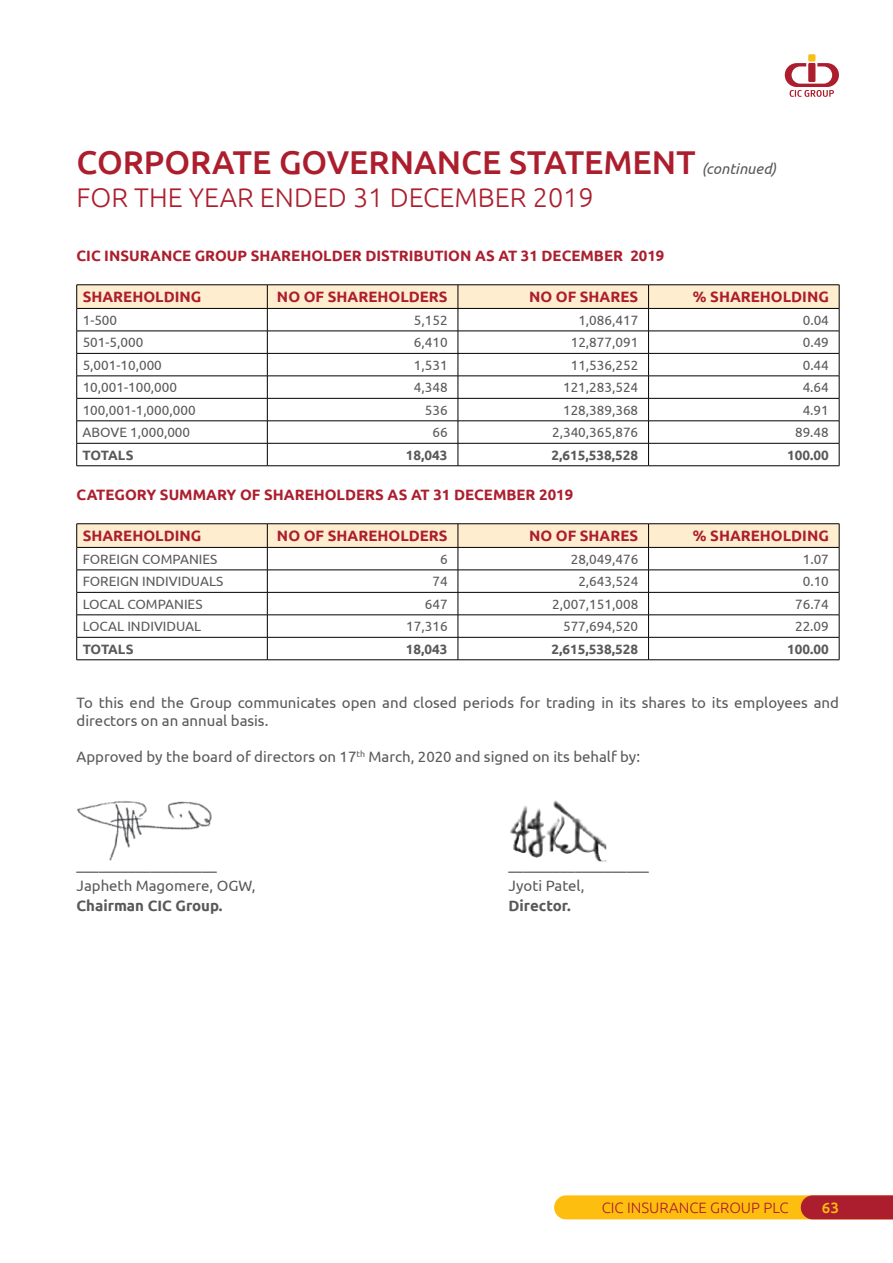
<style>
.page{position:relative;width:893px;height:1263px;background:#fff}
.page>*{position:absolute;margin:0;border:0;box-sizing:border-box;transform-origin:0 0}
.t1{font:500 33px "Ubuntu";color:#ac1e2d}
.t2{font:300 27px "Ubuntu";color:#ac1e2d}
.t3{font:15px/18px "Ubuntu";color:#58595b}
.t4{font:700 15px "Ubuntu";color:#ac1e2d}
.t5{font:700 15px "Ubuntu";color:#58595b}
.t6{font:300 15px "Ubuntu";color:#ac1e2d}
.t7{font:500 15px "Ubuntu";color:#febe10}
.t8{font:13.5px "Ubuntu";color:#58595b}
.t9{font:700 13.5px "Ubuntu";color:#58595b}
.s1{font-weight:400;font-style:italic;font-size:15px;color:#58595b}
</style>
<div class="page">
<svg style="left:554px;top:1195px;width:339px;height:24px;background:#e8951c"></svg>
<div style="left:808px;top:54px;width:7px;height:7px;background:#f8be15"></div>
<svg style="left:785px;top:63px;width:54px;height:34px"></svg>
<hr style="left:77px;top:284px;width:190px;height:1px;background:#000">
<hr style="left:267px;top:284px;width:191px;height:1px;background:#000">
<hr style="left:458px;top:284px;width:191px;height:1px;background:#000">
<hr style="left:649px;top:284px;width:190px;height:1px;background:#000">
<svg style="left:76px;top:285px;width:764px;height:181px"></svg>
<hr style="left:77px;top:465px;width:190px;height:1px;background:#000">
<hr style="left:267px;top:465px;width:191px;height:1px;background:#000">
<hr style="left:458px;top:465px;width:191px;height:1px;background:#000">
<hr style="left:649px;top:465px;width:190px;height:1px;background:#000">
<hr style="left:77px;top:523px;width:190px;height:1px;background:#000">
<hr style="left:267px;top:523px;width:191px;height:1px;background:#000">
<hr style="left:458px;top:523px;width:191px;height:1px;background:#000">
<hr style="left:649px;top:523px;width:190px;height:1px;background:#000">
<svg style="left:76px;top:524px;width:764px;height:136px"></svg>
<hr style="left:77px;top:659px;width:190px;height:1px;background:#000">
<hr style="left:267px;top:659px;width:191px;height:1px;background:#000">
<hr style="left:458px;top:659px;width:191px;height:1px;background:#000">
<hr style="left:649px;top:659px;width:190px;height:1px;background:#000">
<img style="left:77px;top:801px;width:135px;height:60px">
<img style="left:553px;top:800px;width:21px;height:49px">
<h1 class="t1" style="left:77px;top:142px;width:701px">CORPORATE GOVERNANCE STATEMENT <span class="s1">(continued)</span></h1>
<h2 class="t2" style="left:77px;top:181px;width:519px">FOR THE YEAR ENDED 31 DECEMBER 2019</h2>
<p class="t4" style="left:77px;top:246px;width:589px">CIC INSURANCE GROUP SHAREHOLDER DISTRIBUTION AS AT 31 DECEMBER 2019</p>
<p class="t4" style="left:83px;top:288px;width:120px">SHAREHOLDING</p>
<p class="t4" style="left:277px;top:288px;width:172px">NO OF SHAREHOLDERS</p>
<p class="t4" style="left:529px;top:288px;width:111px">NO OF SHARES</p>
<p class="t4" style="left:693px;top:288px;width:137px">% SHAREHOLDING</p>
<p class="t8" style="left:83px;top:312px;width:36px">1-500</p>
<p class="t8" style="left:414px;top:312px;width:35px">5,152</p>
<p class="t8" style="left:578px;top:312px;width:61px">1,086,417</p>
<p class="t8" style="left:803px;top:312px;width:28px">0.04</p>
<p class="t8" style="left:83px;top:334px;width:62px">501-5,000</p>
<p class="t8" style="left:414px;top:334px;width:35px">6,410</p>
<p class="t8" style="left:571px;top:334px;width:69px">12,877,091</p>
<p class="t8" style="left:803px;top:334px;width:28px">0.49</p>
<p class="t8" style="left:83px;top:357px;width:81px">5,001-10,000</p>
<p class="t8" style="left:414px;top:357px;width:35px">1,531</p>
<p class="t8" style="left:571px;top:357px;width:69px">11,536,252</p>
<p class="t8" style="left:803px;top:357px;width:28px">0.44</p>
<p class="t8" style="left:83px;top:379px;width:96px">10,001-100,000</p>
<p class="t8" style="left:414px;top:379px;width:35px">4,348</p>
<p class="t8" style="left:563px;top:379px;width:77px">121,283,524</p>
<p class="t8" style="left:803px;top:379px;width:28px">4.64</p>
<p class="t8" style="left:83px;top:402px;width:114px">100,001-1,000,000</p>
<p class="t8" style="left:425px;top:402px;width:24px">536</p>
<p class="t8" style="left:563px;top:402px;width:77px">128,389,368</p>
<p class="t8" style="left:803px;top:402px;width:28px">4.91</p>
<p class="t8" style="left:83px;top:424px;width:109px">ABOVE 1,000,000</p>
<p class="t8" style="left:432px;top:424px;width:17px">66</p>
<p class="t8" style="left:552px;top:424px;width:88px">2,340,365,876</p>
<p class="t8" style="left:795px;top:424px;width:35px">89.48</p>
<p class="t9" style="left:83px;top:447px;width:52px">TOTALS</p>
<p class="t9" style="left:406px;top:447px;width:43px">18,043</p>
<p class="t9" style="left:552px;top:447px;width:88px">2,615,538,528</p>
<p class="t9" style="left:787px;top:447px;width:43px">100.00</p>
<p class="t4" style="left:77px;top:485px;width:498px">CATEGORY SUMMARY OF SHAREHOLDERS AS AT 31 DECEMBER 2019</p>
<p class="t4" style="left:83px;top:527px;width:120px">SHAREHOLDING</p>
<p class="t4" style="left:277px;top:527px;width:172px">NO OF SHAREHOLDERS</p>
<p class="t4" style="left:529px;top:527px;width:111px">NO OF SHARES</p>
<p class="t4" style="left:693px;top:527px;width:137px">% SHAREHOLDING</p>
<p class="t8" style="left:83px;top:551px;width:136px">FOREIGN COMPANIES</p>
<p class="t8" style="left:440px;top:551px;width:9px">6</p>
<p class="t8" style="left:571px;top:551px;width:69px">28,049,476</p>
<p class="t8" style="left:803px;top:551px;width:28px">1.07</p>
<p class="t8" style="left:83px;top:573px;width:142px">FOREIGN INDIVIDUALS</p>
<p class="t8" style="left:432px;top:573px;width:17px">74</p>
<p class="t8" style="left:578px;top:573px;width:61px">2,643,524</p>
<p class="t8" style="left:803px;top:573px;width:28px">0.10</p>
<p class="t8" style="left:83px;top:596px;width:121px">LOCAL COMPANIES</p>
<p class="t8" style="left:425px;top:596px;width:24px">647</p>
<p class="t8" style="left:552px;top:596px;width:88px">2,007,151,008</p>
<p class="t8" style="left:795px;top:596px;width:35px">76.74</p>
<p class="t8" style="left:83px;top:618px;width:120px">LOCAL INDIVIDUAL</p>
<p class="t8" style="left:406px;top:618px;width:43px">17,316</p>
<p class="t8" style="left:563px;top:618px;width:77px">577,694,520</p>
<p class="t8" style="left:795px;top:618px;width:35px">22.09</p>
<p class="t9" style="left:83px;top:641px;width:52px">TOTALS</p>
<p class="t9" style="left:406px;top:641px;width:43px">18,043</p>
<p class="t9" style="left:552px;top:641px;width:88px">2,615,538,528</p>
<p class="t9" style="left:787px;top:641px;width:43px">100.00</p>
<p class="t3" style="left:77px;top:693px;width:764px">To this end the Group communicates open and closed periods for trading in its shares to its employees and directors on an annual basis.</p>
<p class="t3" style="left:77px;top:747px;width:565px">Approved by the board of directors on 17<sup>th</sup> March, 2020 and signed on its behalf by:</p>
<p class="t3" style="left:77px;top:855px;width:142px">___________________</p>
<p class="t3" style="left:509px;top:855px;width:142px">___________________</p>
<p class="t3" style="left:77px;top:876px;width:181px">Japheth Magomere, OGW,</p>
<p class="t3" style="left:509px;top:876px;width:77px">Jyoti Patel,</p>
<p class="t5" style="left:77px;top:896px;width:147px">Chairman CIC Group.</p>
<p class="t5" style="left:509px;top:896px;width:64px">Director.</p>
<p class="t6" style="left:602px;top:1198px;width:188px">CIC INSURANCE GROUP PLC</p>
<p class="t7" style="left:822px;top:1198px;width:19px">63</p>
</div>
